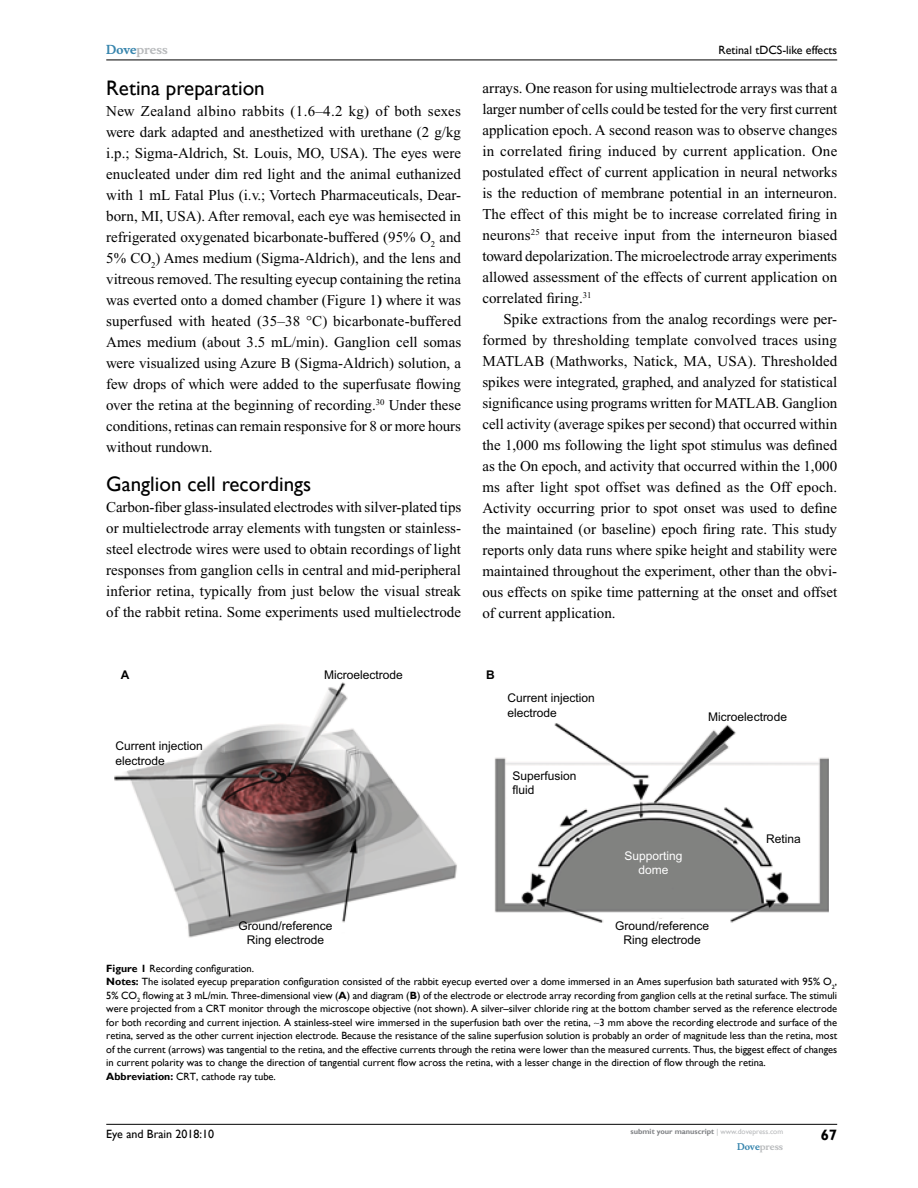
<style>
.page{position:relative;width:918px;height:1188px;background:#fff}
.page>*{position:absolute;margin:0;border:0;box-sizing:border-box;transform-origin:0 0}
.t1{font:21px "Gill Sans";color:#000}
.t2{font:15px/21px "Times New Roman";color:#000;text-align:justify}
.t3{font:700 15px "Gill Sans";color:#000}
.t4{font:12px/14.4px "Arial";color:#000}
.t5{font:12px "Gill Sans";color:#000}
.t6{font:12px/14.4px "Arial";color:#fff;text-align:center}
.t7{font:700 12px "Musee";color:#b8babc}
.t8{font:700 12px "Arial";color:#000}
.t9{font:10.5px/13.5px "Gill Sans";color:#000}
.t10{font:700 9px "Musee";color:#b8babc}
.t11{font:700 7.5px "Gill Sans";color:#808285}
.s1{color:#3785ad}
.s2{font-weight:700}
.s3{font-weight:400;color:#b8babc}
</style>
<div class="page">
<hr style="left:106px;top:1124px;width:731px;height:1px;background:#000">
<hr style="left:106px;top:60px;width:731px;height:1px;background:#000">
<img style="left:115px;top:682px;width:714px;height:256px">
<p class="t7" style="left:106px;top:43px;width:63px"><span class="s1">Dove</span>press</p>
<h1 class="t1" style="left:106px;top:76px;width:160px">Retina preparation</h1>
<p class="t2" style="left:106px;top:101px;width:357px">New Zealand albino rabbits (1.6–4.2 kg) of both sexes were dark adapted and anesthetized with urethane (2 g/kg i.p.; Sigma-Aldrich, St. Louis, MO, USA). The eyes were enucleated under dim red light and the animal euthanized with 1 mL Fatal Plus (i.v.; Vortech Pharmaceuticals, Dear&shy;born, MI, USA). After removal, each eye was hemisected in refrigerated oxygenated bicarbonate-buffered (95% O<sub>2</sub> and 5% CO<sub>2</sub>) Ames medium (Sigma-Aldrich), and the lens and vitreous removed. The resulting eyecup containing the retina was everted onto a domed chamber (Figure 1<span class="s2">)</span> where it was superfused with heated (35–38 °C) bicarbonate-buffered Ames medium (about 3.5 mL/min). Ganglion cell somas were visualized using Azure B (Sigma-Aldrich) solution, a few drops of which were added to the superfusate flowing over the retina at the beginning of recording.<sup>30</sup> Under these conditions, retinas can remain responsive for 8 or more hours without rundown.</p>
<h1 class="t1" style="left:106px;top:472px;width:206px">Ganglion cell recordings</h1>
<p class="t2" style="left:106px;top:497px;width:356px">Carbon-fiber glass-insulated electrodes with silver-plated tips or multielectrode array elements with tungsten or stainless&shy;steel electrode wires were used to obtain recordings of light responses from ganglion cells in central and mid-peripheral inferior retina, typically from just below the visual streak of the rabbit retina. Some experiments used multielectrode</p>
<p class="t5" style="left:719px;top:43px;width:120px">Retinal tDCS-like effects</p>
<p class="t2" style="left:482px;top:77px;width:357px">arrays. One reason for using multielectrode arrays was that a larger number of cells could be tested for the very first current application epoch. A second reason was to observe changes in correlated firing induced by current application. One postulated effect of current application in neural networks is the reduction of membrane potential in an interneuron.<br>The effect of this might be to increase correlated firing in neurons<sup>25</sup> that receive input from the interneuron biased toward depolarization. The microelectrode array experiments allowed assessment of the effects of current application on correlated firing.<sup>31</sup></p>
<p class="t2" style="left:482px;top:308px;width:357px;text-indent:21px">Spike extractions from the analog recordings were per&shy;formed by thresholding template convolved traces using MATLAB (Mathworks, Natick, MA, USA). Thresholded spikes were integrated, graphed, and analyzed for statistical significance using programs written for MATLAB. Ganglion cell activity (average spikes per second) that occurred within the 1,000 ms following the light spot stimulus was defined as the On epoch, and activity that occurred within the 1,000 ms after light spot offset was defined as the Off epoch.<br>Activity occurring prior to spot onset was used to define the maintained (or baseline) epoch firing rate. This study reports only data runs where spike height and stability were maintained throughout the experiment, other than the obvi&shy;ous effects on spike time patterning at the onset and offset of current application.</p>
<p class="t8" style="left:121px;top:666px;width:10px">A</p>
<p class="t8" style="left:486px;top:666px;width:10px">B</p>
<p class="t4" style="left:324px;top:668px;width:80px">Microelectrode</p>
<p class="t4" style="left:116px;top:739px;width:89px">Current injection electrode</p>
<p class="t4" style="left:507px;top:691px;width:89px">Current injection electrode</p>
<p class="t4" style="left:513px;top:768px;width:66px">Superfusion fluid</p>
<p class="t4" style="left:708px;top:709px;width:80px">Microelectrode</p>
<p class="t6" style="left:625px;top:848px;width:60px">Supporting dome</p>
<p class="t4" style="left:766px;top:832px;width:36px">Retina</p>
<p class="t4" style="left:239px;top:918px;width:96px;text-align:center">Ground/reference<br>Ring electrode</p>
<p class="t4" style="left:615px;top:918px;width:96px;text-align:center">Ground/reference<br>Ring electrode</p>
<p class="t9" style="left:106px;top:961px;width:732px"><span class="s2">Figure 1</span> Recording configuration.<br><span class="s2">Notes:</span> The isolated eyecup preparation configuration consisted of the rabbit eyecup everted over a dome immersed in an Ames superfusion bath saturated with 95% O<sub>2</sub>, 5% CO<sub>2</sub> flowing at 3 mL/min. Three-dimensional view (<span class="s2">A</span>) and diagram (<span class="s2">B</span>) of the electrode or electrode array recording from ganglion cells at the retinal surface. The stimuli were projected from a CRT monitor through the microscope objective (not shown). A silver–silver chloride ring at the bottom chamber served as the reference electrode for both recording and current injection. A stainless-steel wire immersed in the superfusion bath over the retina, 3 mm above the recording electrode and surface of the retina, served as the other current injection electrode. Because the resistance of the saline superfusion solution is probably an order of magnitude less than the retina, most of the current (arrows) was tangential to the retina, and the effective currents through the retina were lower than the measured currents. Thus, the biggest effect of changes in current polarity was to change the direction of tangential current flow across the retina, with a lesser change in the direction of flow through the retina.<br><span class="s2">Abbreviation:</span> CRT, cathode ray tube.</p>
<p class="t5" style="left:106px;top:1127px;width:109px">Eye and Brain 2018:10</p>
<p class="t11" style="left:631px;top:1127px;width:154px">submit your manuscript <span class="s3">| www.dovepress.com</span></p>
<p class="t10" style="left:737px;top:1141px;width:48px"><span class="s1">Dove</span>press</p>
<p class="t3" style="left:821px;top:1126px;width:18px">67</p>
</div>
